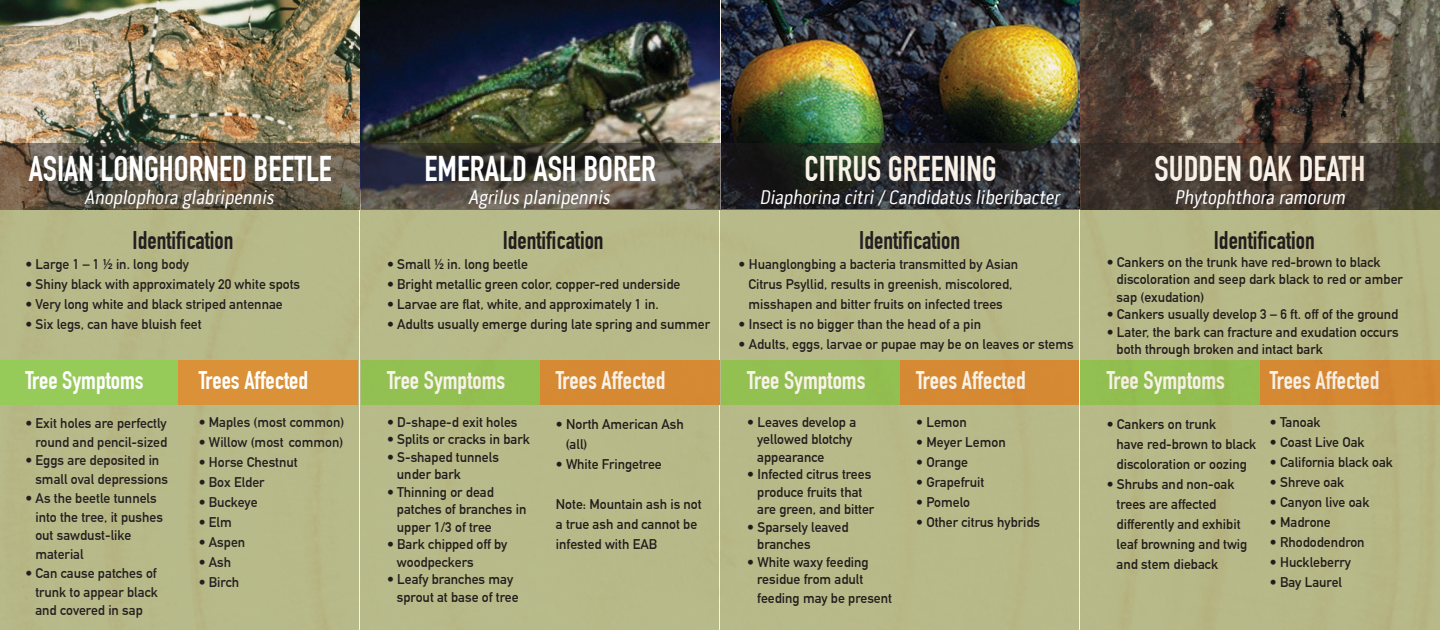
<style>
.page{position:relative;width:1440px;height:630px;background:#fff}
.page>*{position:absolute;margin:0;border:0;box-sizing:border-box;transform-origin:0 0}
.sub_title_2{font:700 35px "DIN Condensed";color:#fff}
.sub_title_2-2{font:700 25px "DIN Condensed";color:#fff}
.sub_title_2-3{font:700 25px "DIN Condensed";color:#231f20}
.BODY_2{font:700 25px "DIN Condensed";color:#fff}
.t1{font:italic 20px "Pill Gothic 300 mg";color:#fff}
.BODY_2-2{font:700 13.75px/17.5px "DIN Alternate";color:#231f20}
</style>
<div class="page">
<img style="left:0;top:0;width:1440px;height:630px">
<svg style="left:0;top:143px;width:359px;height:67px;background:#5a5140"></svg>
<svg style="left:361px;top:143px;width:358px;height:67px;background:#4b4641"></svg>
<div style="left:0;top:360px;width:179px;height:45px;background:#96ca59"></div>
<div style="left:179px;top:360px;width:179px;height:45px;background:#db9138"></div>
<p class="sub_title_2" style="left:29px;top:148px;width:305px">ASIAN LONGHORNED BEETLE</p>
<p class="t1" style="left:85px;top:186px;width:191px">Anoplophora glabripennis</p>
<p class="sub_title_2-3" style="left:133px;top:226px;width:102px">Identification</p>
<p class="BODY_2-2" style="left:25px;top:255px;width:165px">• Large 1 – 1 ½ in. long body</p>
<p class="BODY_2-2" style="left:25px;top:275px;width:276px">• Shiny black with approximately 20 white spots</p>
<p class="BODY_2-2" style="left:25px;top:295px;width:259px">• Very long white and black striped antennae</p>
<p class="BODY_2-2" style="left:25px;top:315px;width:178px">• Six legs, can have bluish feet</p>
<p class="sub_title_2-2" style="left:25px;top:366px;width:120px">Tree Symptoms</p>
<p class="BODY_2-2" style="left:25px;top:413px;width:143px;line-height:18.8px;text-align:right">• Exit holes are perfectly round and pencil-sized</p>
<p class="BODY_2-2" style="left:35px;top:450px;width:134px;line-height:18.8px;text-indent:-10px">• Eggs are deposited in small oval depressions</p>
<p class="BODY_2-2" style="left:35px;top:488px;width:129px;line-height:18.8px;text-indent:-10px">• As the beetle tunnels into the tree, it pushes out sawdust-like material</p>
<p class="BODY_2-2" style="left:35px;top:563px;width:124px;line-height:18.8px;text-align:justify;text-indent:-10px">• Can cause patches of trunk to appear black and covered in sap</p>
<p class="sub_title_2-2" style="left:199px;top:366px;width:111px">Trees Affected</p>
<p class="BODY_2-2" style="left:199px;top:412px;width:147px">• Maples (most common)</p>
<p class="BODY_2-2" style="left:199px;top:432px;width:146px">• Willow (most common)</p>
<p class="BODY_2-2" style="left:199px;top:452px;width:101px">• Horse Chestnut</p>
<p class="BODY_2-2" style="left:199px;top:472px;width:67px">• Box Elder</p>
<p class="BODY_2-2" style="left:199px;top:492px;width:60px">• Buckeye</p>
<p class="BODY_2-2" style="left:199px;top:512px;width:35px">• Elm</p>
<p class="BODY_2-2" style="left:199px;top:532px;width:48px">• Aspen</p>
<p class="BODY_2-2" style="left:199px;top:552px;width:34px">• Ash</p>
<p class="BODY_2-2" style="left:199px;top:572px;width:42px">• Birch</p>
<p class="sub_title_2" style="left:425px;top:148px;width:233px">EMERALD ASH BORER</p>
<p class="t1" style="left:469px;top:186px;width:143px">Agrilus planipennis</p>
<p class="t1" style="left:760px;top:186px;width:302px">Diaphorina citri / Candidatus liberibacter</p>
<p class="t1" style="left:1175px;top:186px;width:172px">Phytophthora ramorum</p>
<p class="sub_title_2" style="left:804px;top:148px;width:194px">CITRUS GREENING</p>
<p class="sub_title_2" style="left:1155px;top:148px;width:212px">SUDDEN OAK DEATH</p>
<p class="sub_title_2-3" style="left:503px;top:226px;width:102px">Identification</p>
<p class="BODY_2-2" style="left:387px;top:255px;width:142px">• Small ½ in. long beetle</p>
<p class="BODY_2-2" style="left:387px;top:275px;width:295px">• Bright metallic green color, copper-red underside</p>
<p class="BODY_2-2" style="left:387px;top:295px;width:273px">• Larvae are flat, white, and approximately 1 in.</p>
<p class="BODY_2-2" style="left:387px;top:315px;width:325px">• Adults usually emerge during late spring and summer</p>
<p class="sub_title_2-2" style="left:387px;top:366px;width:120px">Tree Symptoms</p>
<p class="BODY_2-2" style="left:387px;top:412px;width:132px">• D-shape-d exit holes</p>
<p class="BODY_2-2" style="left:387px;top:430px;width:144px">• Splits or cracks in bark</p>
<p class="BODY_2-2" style="left:397px;top:447px;width:104px;text-indent:-10px">• S-shaped tunnels under bark</p>
<p class="BODY_2-2" style="left:397px;top:482px;width:131px;text-indent:-10px">• Thinning or dead patches of branches in upper 1/3 of tree</p>
<p class="BODY_2-2" style="left:397px;top:535px;width:112px;text-indent:-10px">• Bark chipped off by woodpeckers</p>
<p class="BODY_2-2" style="left:397px;top:570px;width:123px;text-indent:-10px">• Leafy branches may sprout at base of tree</p>
<p class="BODY_2" style="left:556px;top:366px;width:111px">Trees Affected</p>
<p class="BODY_2-2" style="left:566px;top:413px;width:120px;line-height:20px;text-indent:-10px">• North American Ash (all)</p>
<p class="BODY_2-2" style="left:556px;top:455px;width:107px">• White Fringetree</p>
<p class="BODY_2-2" style="left:556px;top:493px;width:147px;line-height:20px">Note: Mountain ash is not a true ash and cannot be infested with EAB</p>
<p class="sub_title_2-3" style="left:859px;top:226px;width:102px">Identification</p>
<p class="BODY_2-2" style="left:739px;top:253px;width:281px;line-height:20px;text-align:center">• Huanglongbing a bacteria transmitted by Asian<br>Citrus Psyllid, results in greenish, miscolored, misshapen and bitter fruits on infected trees</p>
<p class="BODY_2-2" style="left:739px;top:315px;width:244px">• Insect is no bigger than the head of a pin</p>
<p class="BODY_2-2" style="left:739px;top:335px;width:337px">• Adults, eggs, larvae or pupae may be on leaves or stems</p>
<p class="sub_title_2-2" style="left:747px;top:366px;width:120px">Tree Symptoms</p>
<p class="BODY_2-2" style="left:757px;top:412px;width:101px;text-indent:-10px">• Leaves develop a yellowed blotchy appearance</p>
<p class="BODY_2-2" style="left:757px;top:465px;width:119px;text-indent:-10px">• Infected citrus trees produce fruits that are green, and bitter</p>
<p class="BODY_2-2" style="left:757px;top:517px;width:93px;text-indent:-10px">• Sparsely leaved branches</p>
<p class="BODY_2-2" style="left:747px;top:552px;width:123px;text-align:center">• White waxy feeding residue from adult</p>
<p class="BODY_2-2" style="left:757px;top:589px;width:136px">feeding may be present</p>
<p class="BODY_2" style="left:916px;top:366px;width:111px">Trees Affected</p>
<p class="BODY_2-2" style="left:916px;top:413px;width:52px">• Lemon</p>
<p class="BODY_2-2" style="left:916px;top:433px;width:91px">• Meyer Lemon</p>
<p class="BODY_2-2" style="left:916px;top:453px;width:53px">• Orange</p>
<p class="BODY_2-2" style="left:916px;top:473px;width:70px">• Grapefruit</p>
<p class="BODY_2-2" style="left:916px;top:493px;width:55px">• Pomelo</p>
<p class="BODY_2-2" style="left:916px;top:513px;width:125px">• Other citrus hybrids</p>
<p class="sub_title_2-3" style="left:1214px;top:226px;width:102px">Identification</p>
<p class="BODY_2-2" style="left:1117px;top:252px;width:288px;text-indent:-10px">• Cankers on the trunk have red-brown to black discoloration and seep dark black to red or amber sap (exudation)</p>
<p class="BODY_2-2" style="left:1107px;top:305px;width:293px">• Cankers usually develop 3 – 6 ft. off of the ground</p>
<p class="BODY_2-2" style="left:1117px;top:322px;width:284px;text-indent:-10px">• Later, the bark can fracture and exudation occurs both through broken and intact bark</p>
<p class="sub_title_2-2" style="left:1107px;top:366px;width:120px">Tree Symptoms</p>
<p class="BODY_2-2" style="left:1117px;top:413px;width:141px;line-height:20px;text-indent:-10px">• Cankers on trunk<br>have red-brown to black discoloration or oozing</p>
<p class="BODY_2-2" style="left:1117px;top:473px;width:132px;line-height:20px;text-indent:-10px">• Shrubs and non-oak trees are affected differently and exhibit leaf browning and twig and stem dieback</p>
<p class="sub_title_2-2" style="left:1270px;top:366px;width:111px">Trees Affected</p>
<p class="BODY_2-2" style="left:1270px;top:413px;width:52px">• Tanoak</p>
<p class="BODY_2-2" style="left:1270px;top:433px;width:96px">• Coast Live Oak</p>
<p class="BODY_2-2" style="left:1270px;top:453px;width:125px">• California black oak</p>
<p class="BODY_2-2" style="left:1270px;top:473px;width:76px">• Shreve oak</p>
<p class="BODY_2-2" style="left:1270px;top:493px;width:101px">• Canyon live oak</p>
<p class="BODY_2-2" style="left:1270px;top:513px;width:62px">• Madrone</p>
<p class="BODY_2-2" style="left:1270px;top:533px;width:96px">• Rhododendron</p>
<p class="BODY_2-2" style="left:1270px;top:553px;width:82px">• Huckleberry</p>
<p class="BODY_2-2" style="left:1270px;top:573px;width:74px">• Bay Laurel</p>
</div>
